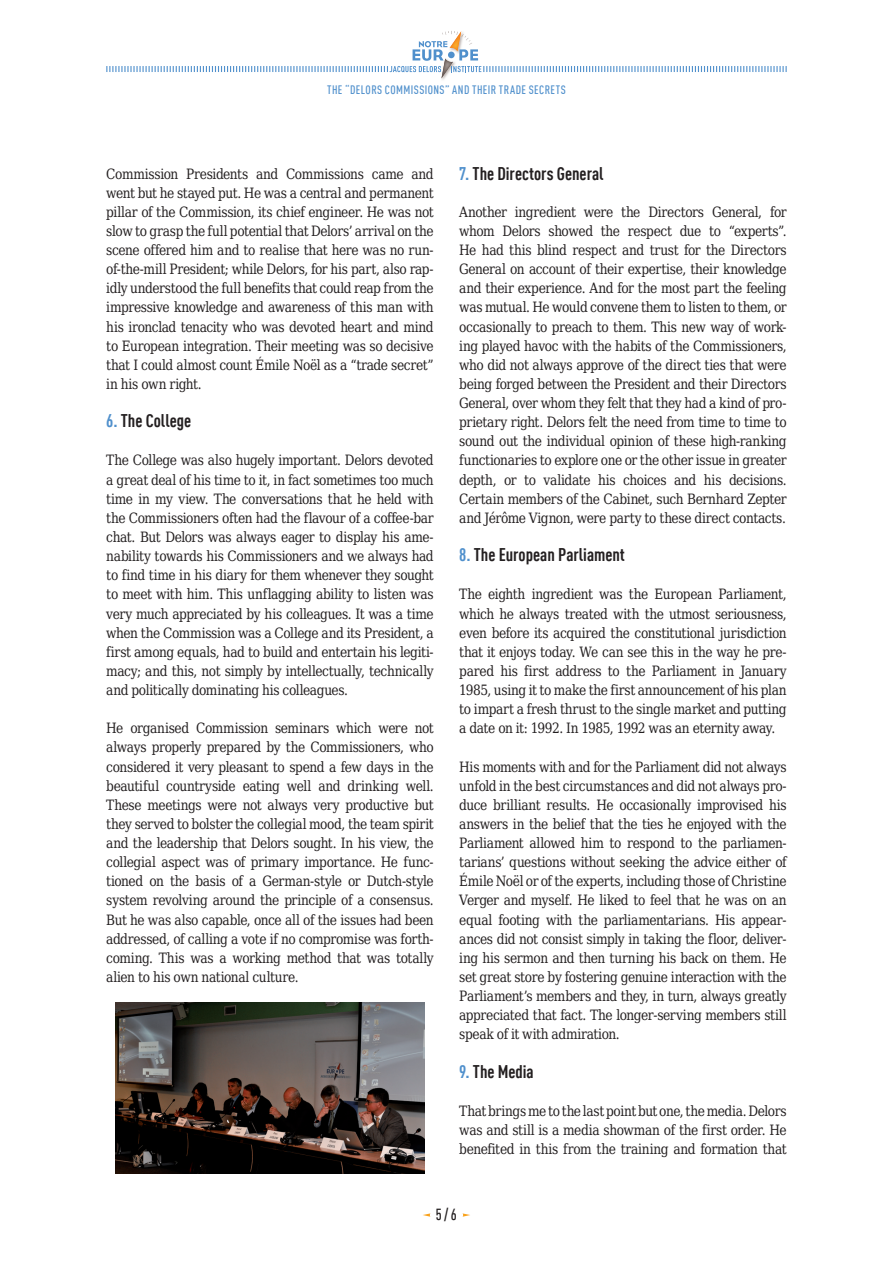
<style>
.page{position:relative;width:893px;height:1263px;background:#fff}
.page>*{position:absolute;margin:0;border:0;box-sizing:border-box;transform-origin:0 0}
.EN_TRI_T1{font:700 condensed 18px "DIN Offc Pro";color:#231f20}
.t1{font:500 condensed 15.75px "DIN Offc Pro";color:#231f20}
.EN_TRI_Texte_courant{font:14.25px/19.2px "DejaVu Serif Condensed";letter-spacing:-.025em;color:#231f20;text-align:justify;scale:.95 1}
.t2{font:500 condensed 12px "DIN Offc Pro";color:#5090cc}
.s1{color:#5090cc}
</style>
<div class="page">
<svg style="left:423px;top:1213px;width:7px;height:4px"></svg>
<svg style="left:463px;top:1213px;width:7px;height:4px"></svg>
<svg style="left:106px;top:31px;width:681px;height:47px"></svg>
<img style="left:116px;top:1002px;width:308px;height:172px">
<p class="t2" style="left:327px;top:81px;width:35px">THE “DELORS</p>
<p class="t2" style="left:385px;top:81px;width:12px">COMMISSIONS</p>
<p class="t2" style="left:445px;top:81px;width:33px">” AND THEIR</p>
<p class="t2" style="left:499px;top:81px;width:7px">TRADE</p>
<p class="t2" style="left:529px;top:81px;width:7px">SECRETS</p>
<p class="EN_TRI_Texte_courant" style="left:106px;top:163px;width:346px">Commission Presidents and Commissions came and went but he stayed put. He was a central and permanent pillar of the Commission, its chief engineer. He was not slow to grasp the full potential that Delors’ arrival on the scene offered him and to realise that here was no run&shy;of-the-mill President; while Delors, for his part, also rap&shy;idly understood the full benefits that could reap from the impressive knowledge and awareness of this man with his ironclad tenacity who was devoted heart and mind to European integration. Their meeting was so decisive that I could almost count Émile Noël as a “trade secret” in his own right.</p>
<p class="EN_TRI_T1" style="left:106px;top:407px;width:86px"><span class="s1">6.</span> The College</p>
<p class="EN_TRI_Texte_courant" style="left:106px;top:450px;width:346px">The College was also hugely important. Delors devoted a great deal of his time to it, in fact sometimes too much time in my view. The conversations that he held with the Commissioners often had the flavour of a coffee-bar chat. But Delors was always eager to display his ame&shy;nability towards his Commissioners and we always had to find time in his diary for them whenever they sought to meet with him. This unflagging ability to listen was very much appreciated by his colleagues. It was a time when the Commission was a College and its President, a first among equals, had to build and entertain his legiti&shy;macy; and this, not simply by intellectually, technically and politically dominating his colleagues.</p>
<p class="EN_TRI_Texte_courant" style="left:106px;top:717px;width:346px">He organised Commission seminars which were not always properly prepared by the Commissioners, who considered it very pleasant to spend a few days in the beautiful countryside eating well and drinking well.<br>These meetings were not always very productive but they served to bolster the collegial mood, the team spirit and the leadership that Delors sought. In his view, the collegial aspect was of primary importance. He func&shy;tioned on the basis of a German-style or Dutch-style system revolving around the principle of a consensus.<br>But he was also capable, once all of the issues had been addressed, of calling a vote if no compromise was forth&shy;coming. This was a working method that was totally alien to his own national culture.</p>
<p class="EN_TRI_T1" style="left:459px;top:160px;width:146px"><span class="s1">7.</span> The Directors General</p>
<p class="EN_TRI_Texte_courant" style="left:459px;top:201px;width:346px">Another ingredient were the Directors General, for whom Delors showed the respect due to “experts”.<br>He had this blind respect and trust for the Directors General on account of their expertise, their knowledge and their experience. And for the most part the feeling was mutual. He would convene them to listen to them, or occasionally to preach to them. This new way of work&shy;ing played havoc with the habits of the Commissioners, who did not always approve of the direct ties that were being forged between the President and their Directors General, over whom they felt that they had a kind of pro&shy;prietary right. Delors felt the need from time to time to sound out the individual opinion of these high-ranking functionaries to explore one or the other issue in greater depth, or to validate his choices and his decisions.<br>Certain members of the Cabinet, such Bernhard Zepter and Jérôme Vignon, were party to these direct contacts.</p>
<p class="EN_TRI_T1" style="left:459px;top:541px;width:167px"><span class="s1">8.</span> The European Parliament</p>
<p class="EN_TRI_Texte_courant" style="left:459px;top:583px;width:346px">The eighth ingredient was the European Parliament, which he always treated with the utmost seriousness, even before its acquired the constitutional jurisdiction that it enjoys today. We can see this in the way he pre&shy;pared his first address to the Parliament in January 1985, using it to make the first announcement of his plan to impart a fresh thrust to the single market and putting a date on it: 1992. In 1985, 1992 was an eternity away.</p>
<p class="EN_TRI_Texte_courant" style="left:459px;top:755px;width:346px">His moments with and for the Parliament did not always unfold in the best circumstances and did not always pro&shy;duce brilliant results. He occasionally improvised his answers in the belief that the ties he enjoyed with the Parliament allowed him to respond to the parliamen&shy;tarians’ questions without seeking the advice either of Émile Noël or of the experts, including those of Christine Verger and myself. He liked to feel that he was on an equal footing with the parliamentarians. His appear&shy;ances did not consist simply in taking the floor, deliver&shy;ing his sermon and then turning his back on them. He set great store by fostering genuine interaction with the Parliament’s members and they, in turn, always greatly appreciated that fact. The longer-serving members still speak of it with admiration.</p>
<p class="EN_TRI_T1" style="left:459px;top:1057px;width:76px"><span class="s1">9.</span> The Media</p>
<p class="EN_TRI_Texte_courant" style="left:459px;top:1100px;width:346px">That brings me to the last point but one, the media. Delors was and still is a media showman of the first order. He benefited in this from the training and formation that</p>
<p class="t1" style="left:436px;top:1203px;width:22px">5 / 6</p>
</div>
